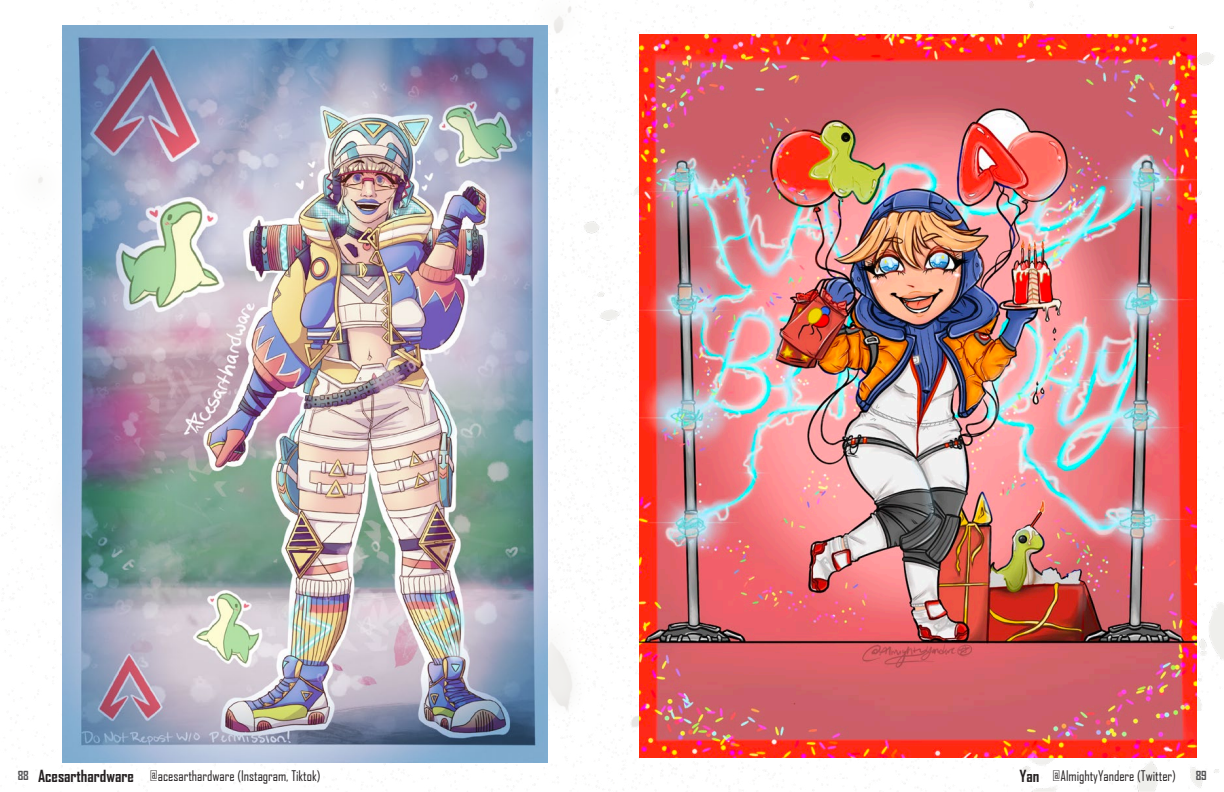
<style>
.page{position:relative;width:1224px;height:792px;background:#fff}
.page>*{position:absolute;margin:0;border:0;box-sizing:border-box;transform-origin:0 0}
.Author_Artist_Name{font:700 16px "Agency FB";color:#231f20}
.Auth_Art_CREDITS{font:14px "Agency FB";color:#231f20}
.t1{font:700 12px "Agency FB";color:#535355}
.s1{font-size:12px;color:#535355}
</style>
<div class="page">
<img style="left:2px;top:1px;width:1222px;height:791px">
<img style="left:639px;top:35px;width:558px;height:722px">
<img style="left:62px;top:25px;width:486px;height:738px">
<p class="Author_Artist_Name" style="left:18px;top:766px;width:118px"><span class="s1">88</span> Acesarthardware</p>
<p class="Auth_Art_CREDITS" style="left:150px;top:767px;width:172px">@acesarthardware (Instagram, Tiktok)</p>
<p class="Author_Artist_Name" style="left:1019px;top:766px;width:21px">Yan</p>
<p class="Auth_Art_CREDITS" style="left:1053px;top:767px;width:125px">@AlmightyYandere (Twitter)</p>
<p class="t1" style="left:1196px;top:768px;width:13px">89</p>
</div>
